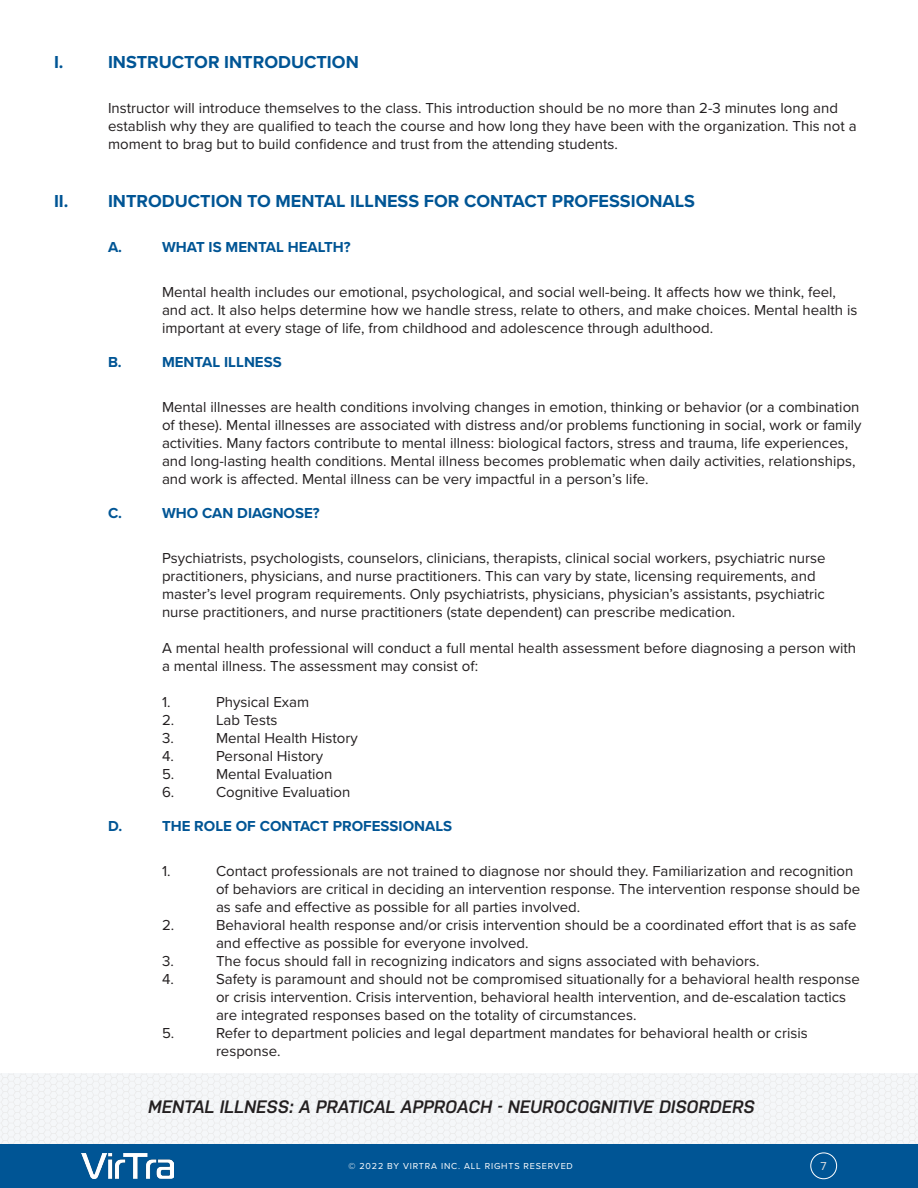
<style>
.page{position:relative;width:918px;height:1188px;background:#fff}
.page>*{position:absolute;margin:0;border:0;box-sizing:border-box;transform-origin:0 0}
.Section_-_Tier1{font:700 18px "Proxima Nova";color:#005595}
.t1{font:italic 600 18px "Nudista";color:#231f20}
.t2{font:15px/18px "Proxima Nova";color:#231f20}
.Chapter_-_Tier2{font:700 15px "Proxima Nova";color:#005595}
.t3{font:12px "Proxima Nova";color:#dcdddf}
.t4{font:300 9.3px "Proxima Nova";letter-spacing:.075em;color:#e6e7e8}
.t5{font:9px "Proxima Nova";letter-spacing:.09em;color:#fff}
</style>
<div class="page">
<svg style="left:0;top:1073px;width:918px;height:71px"></svg>
<div style="left:0;top:1144px;width:918px;height:44px;background:#005595"></div>
<div style="left:810px;top:1153px;width:27px;height:26px;border:1px solid #fff;border-radius:50%"></div>
<img style="left:81px;top:1153px;width:92px;height:25px">
<p class="Section_-_Tier1" style="left:54px;top:49px;width:11px">I.</p>
<p class="Section_-_Tier1" style="left:108px;top:49px;width:252px">INSTRUCTOR INTRODUCTION</p>
<p class="t2" style="left:108px;top:99px;width:750px">Instructor will introduce themselves to the class. This introduction should be no more than 2-3 minutes long and establish why they are qualified to teach the course and how long they have been with the organization. This not a moment to brag but to build confidence and trust from the attending students.</p>
<p class="Section_-_Tier1" style="left:54px;top:187px;width:643px">II. INTRODUCTION TO MENTAL ILLNESS FOR CONTACT PROFESSIONALS</p>
<p class="Chapter_-_Tier2" style="left:108px;top:236px;width:16px">A.</p>
<p class="Chapter_-_Tier2" style="left:162px;top:236px;width:190px">WHAT IS MENTAL HEALTH?</p>
<p class="t2" style="left:162px;top:282px;width:697px">Mental health includes our emotional, psychological, and social well-being. It affects how we think, feel, and act. It also helps determine how we handle stress, relate to others, and make choices. Mental health is important at every stage of life, from childhood and adolescence through adulthood.</p>
<p class="Chapter_-_Tier2" style="left:108px;top:351px;width:15px">B.</p>
<p class="Chapter_-_Tier2" style="left:162px;top:351px;width:121px">MENTAL ILLNESS</p>
<p class="t2" style="left:162px;top:397px;width:701px">Mental illnesses are health conditions involving changes in emotion, thinking or behavior (or a combination of these). Mental illnesses are associated with distress and/or problems functioning in social, work or family activities. Many factors contribute to mental illness: biological factors, stress and trauma, life experiences, and long-lasting health conditions. Mental illness becomes problematic when daily activities, relationships, and work is affected. Mental illness can be very impactful in a person’s life.</p>
<p class="Chapter_-_Tier2" style="left:108px;top:502px;width:16px">C.</p>
<p class="Chapter_-_Tier2" style="left:162px;top:502px;width:159px">WHO CAN DIAGNOSE?</p>
<p class="t2" style="left:162px;top:549px;width:665px">Psychiatrists, psychologists, counselors, clinicians, therapists, clinical social workers, psychiatric nurse practitioners, physicians, and nurse practitioners. This can vary by state, licensing requirements, and master’s level program requirements. Only psychiatrists, physicians, physician’s assistants, psychiatric nurse practitioners, and nurse practitioners (state dependent) can prescribe medication.</p>
<p class="t2" style="left:162px;top:639px;width:696px">A mental health professional will conduct a full mental health assessment before diagnosing a person with a mental illness. The assessment may consist of:</p>
<p class="t2" style="left:162px;top:693px;width:10px">1.</p>
<p class="t2" style="left:216px;top:693px;width:95px">Physical Exam</p>
<p class="t2" style="left:162px;top:711px;width:14px">2.</p>
<p class="t2" style="left:216px;top:711px;width:63px">Lab Tests</p>
<p class="t2" style="left:162px;top:729px;width:13px">3.</p>
<p class="t2" style="left:216px;top:729px;width:143px">Mental Health History</p>
<p class="t2" style="left:162px;top:747px;width:13px">4.</p>
<p class="t2" style="left:216px;top:747px;width:109px">Personal History</p>
<p class="t2" style="left:162px;top:765px;width:14px">5.</p>
<p class="t2" style="left:216px;top:765px;width:118px">Mental Evaluation</p>
<p class="t2" style="left:162px;top:783px;width:14px">6.</p>
<p class="t2" style="left:216px;top:783px;width:136px">Cognitive Evaluation</p>
<p class="Chapter_-_Tier2" style="left:108px;top:815px;width:16px">D.</p>
<p class="Chapter_-_Tier2" style="left:162px;top:815px;width:292px">THE ROLE OF CONTACT PROFESSIONALS</p>
<p class="t2" style="left:162px;top:862px;width:10px">1.</p>
<p class="t2" style="left:216px;top:862px;width:646px">Contact professionals are not trained to diagnose nor should they. Familiarization and recognition of behaviors are critical in deciding an intervention response. The intervention response should be as safe and effective as possible for all parties involved.</p>
<p class="t2" style="left:162px;top:916px;width:14px">2.</p>
<p class="t2" style="left:216px;top:916px;width:642px">Behavioral health response and/or crisis intervention should be a coordinated effort that is as safe and effective as possible for everyone involved.</p>
<p class="t2" style="left:162px;top:952px;width:13px">3.</p>
<p class="t2" style="left:216px;top:952px;width:545px">The focus should fall in recognizing indicators and signs associated with behaviors.</p>
<p class="t2" style="left:162px;top:970px;width:13px">4.</p>
<p class="t2" style="left:216px;top:970px;width:645px">Safety is paramount and should not be compromised situationally for a behavioral health response or crisis intervention. Crisis intervention, behavioral health intervention, and de-escalation tactics are integrated responses based on the totality of circumstances.</p>
<p class="t2" style="left:162px;top:1024px;width:14px">5.</p>
<p class="t2" style="left:216px;top:1024px;width:593px">Refer to department policies and legal department mandates for behavioral health or crisis response.</p>
<p class="t1" style="left:148px;top:1096px;width:608px">MENTAL ILLNESS: A PRATICAL APPROACH - NEUROCOGNITIVE DISORDERS</p>
<p class="t5" style="left:349px;top:1159px;width:226px">© 2022 BY VIRTRA INC. ALL RIGHTS RESERVED</p>
<p class="t4" style="left:349px;top:1164px;width:221px">© 2018 BY VIRTRA INC. ALL RIGHTS RESERVED</p>
<p class="t3" style="left:820px;top:1157px;width:8px">7</p>
</div>
